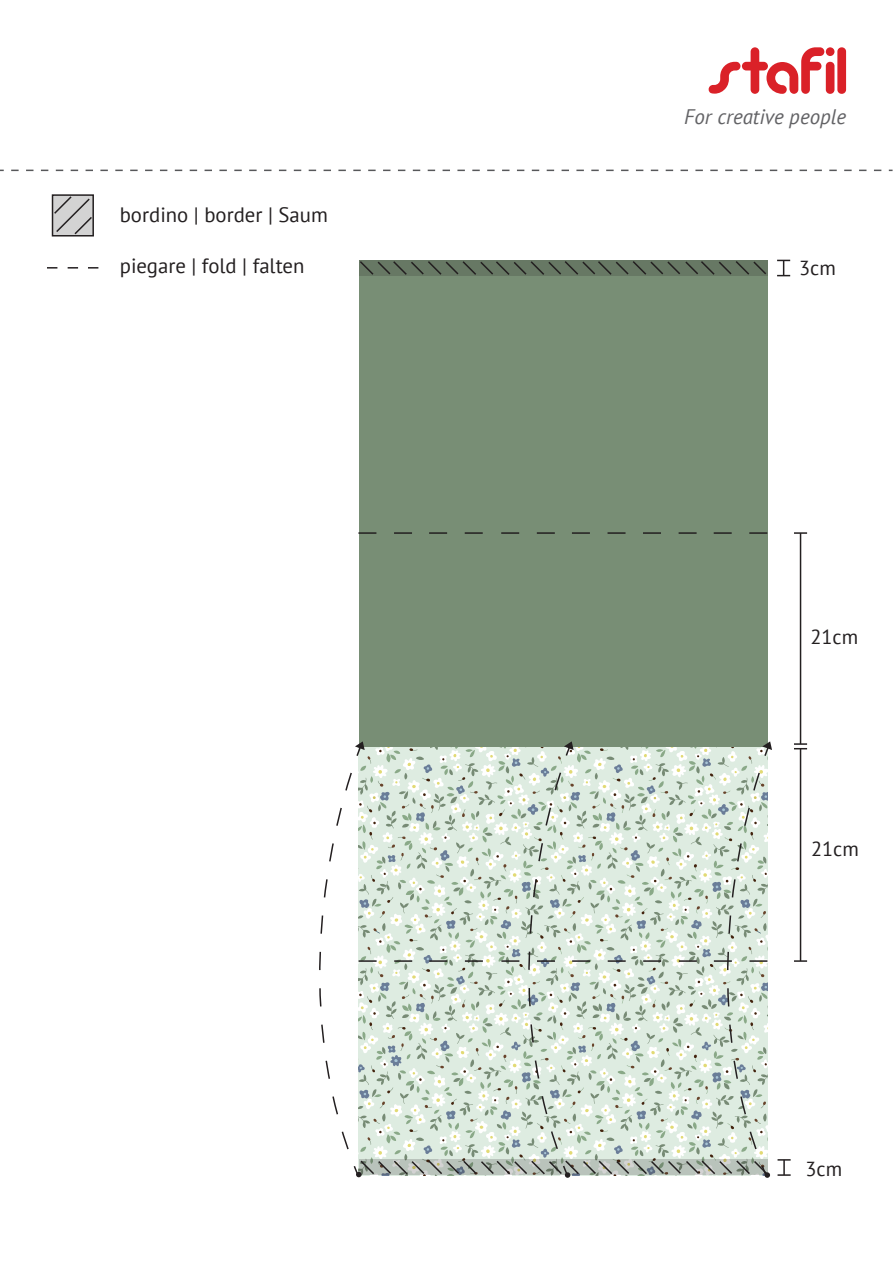
<style>
.page{position:relative;width:893px;height:1263px;background:#fff}
.page>*{position:absolute;margin:0;border:0;box-sizing:border-box;transform-origin:0 0}
.t1{font:italic 21px "PT Sans";color:#636366}
.t2{font:20.7px "PT Sans";color:#231f20}
.t3{font:20.25px "PT Sans";color:#231f20}
</style>
<div class="page">
<svg style="left:11px;top:170px;width:881px;height:1px"></svg>
<div style="left:837px;top:47px;width:9px;height:47px;background:#da2128;border-radius:4px"></div>
<div style="left:826px;top:62px;width:8px;height:32px;background:#da2128;border-radius:4px"></div>
<div style="left:826px;top:47px;width:8px;height:9px;background:#da2128;border-radius:50%"></div>
<svg style="left:709px;top:47px;width:115px;height:47px"></svg>
<div style="left:359px;top:261px;width:408px;height:486px;background:#788e75"></div>
<svg style="left:359px;top:747px;width:408px;height:24px;background:#d9e6db"></svg>
<hr style="left:800px;top:749px;width:1px;height:212px;background:#231f20">
<hr style="left:800px;top:533px;width:1px;height:211px;background:#231f20">
<svg style="left:794px;top:532px;width:13px;height:2px"></svg>
<svg style="left:394px;top:532px;width:18px;height:2px"></svg>
<svg style="left:358px;top:532px;width:18px;height:2px"></svg>
<svg style="left:465px;top:532px;width:18px;height:2px"></svg>
<svg style="left:429px;top:532px;width:18px;height:2px"></svg>
<svg style="left:537px;top:532px;width:18px;height:2px"></svg>
<svg style="left:501px;top:532px;width:18px;height:2px"></svg>
<svg style="left:607px;top:532px;width:18px;height:2px"></svg>
<svg style="left:572px;top:532px;width:18px;height:2px"></svg>
<svg style="left:679px;top:532px;width:18px;height:2px"></svg>
<svg style="left:643px;top:532px;width:18px;height:2px"></svg>
<svg style="left:749px;top:532px;width:18px;height:2px"></svg>
<svg style="left:714px;top:532px;width:18px;height:2px"></svg>
<svg style="left:794px;top:960px;width:13px;height:2px"></svg>
<svg style="left:777px;top:1159px;width:14px;height:17px"></svg>
<div style="left:52px;top:194px;width:42px;height:42px;border:2px solid #231f20"></div>
<svg style="left:68px;top:267px;width:10px;height:2px"></svg>
<svg style="left:47px;top:267px;width:10px;height:2px"></svg>
<svg style="left:88px;top:267px;width:10px;height:2px"></svg>
<svg style="left:53px;top:195px;width:41px;height:41px;background:#b5b4b4"></svg>
<svg style="left:794px;top:743px;width:13px;height:6px"></svg>
<svg style="left:359px;top:260px;width:409px;height:17px;background:#61715e"></svg>
<svg style="left:777px;top:260px;width:13px;height:16px"></svg>
<svg style="left:319px;top:771px;width:451px;height:407px"></svg>
<svg style="left:355px;top:741px;width:10px;height:17px"></svg>
<svg style="left:564px;top:741px;width:10px;height:16px"></svg>
<svg style="left:762px;top:741px;width:10px;height:17px"></svg>
<p class="t1" style="left:684px;top:104px;width:164px">For creative people</p>
<p class="t2" style="left:120px;top:202px;width:210px">bordino | border | Saum</p>
<p class="t2" style="left:120px;top:253px;width:186px">piegare | fold | falten</p>
<p class="t3" style="left:799px;top:255px;width:38px">3cm</p>
<p class="t3" style="left:810px;top:624px;width:49px">21cm</p>
<p class="t3" style="left:811px;top:836px;width:49px">21cm</p>
<p class="t3" style="left:806px;top:1155px;width:38px">3cm</p>
</div>
